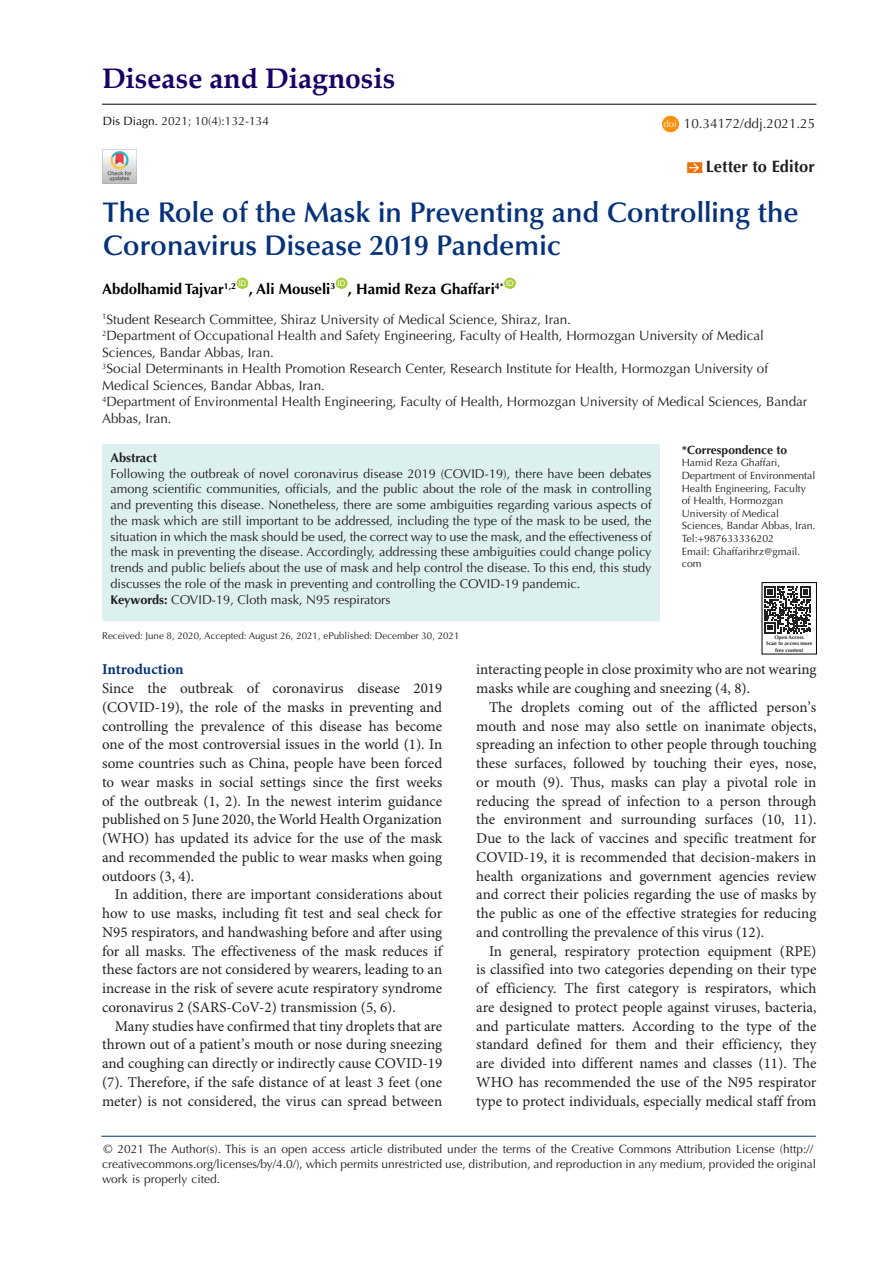
<style>
.page{position:relative;width:893px;height:1263px;background:#fff}
.page>*{position:absolute;margin:0;border:0;box-sizing:border-box;transform-origin:0 0}
.t1{font:600 28.5px/33px "Optima LT Std";color:#053278}
.t2{font:700 28.2px "Book Antiqua";color:#190066}
.t3{font:700 16.5px "Optima LT Std";color:#231f20}
.t4{font:15px/18.8px "Minion Pro";color:#231f20;text-align:justify}
.t5{font:700 15px "Optima LT Std";color:#000}
.t6{font:700 15px "Minion Pro";letter-spacing:-.005em;color:#053278}
.t7{font:13.5px/16.5px "Optima LT Std";color:#231f20}
.t8{font:12.75px/15.8px "Optima LT Std";color:#231f20;text-align:justify}
.Default{font:700 12.75px "Optima LT Std";color:#231f20}
.t9{font:12px/15px "Optima LT Std";color:#231f20}
.t10{font:700 12px "Optima LT Std";color:#231f20}
.t11{font:10.5px/12.6px "Optima LT Std";color:#231f20}
.t12{font:9.75px "Optima LT Std";color:#231f20}
.t13{font:9.45px "Optima LT Std";color:#fff}
.t14{font:7.8px "Arial";color:#fff}
.t15{font:700 5.25px "Optima LT Std";color:#231f20}
.s1{color:#040503}
.s2{font-weight:700}
</style>
<div class="page">
<hr style="left:101px;top:1136px;width:715px;height:1px;background:#053278">
<div style="left:236px;top:278px;width:12px;height:11px;background:#a6ce39;border-radius:50%"></div>
<div style="left:336px;top:278px;width:11px;height:11px;background:#a6ce39;border-radius:50%"></div>
<div style="left:504px;top:278px;width:12px;height:11px;background:#a6ce39;border-radius:50%"></div>
<img style="left:102px;top:149px;width:34px;height:34px">
<div style="left:687px;top:162px;width:15px;height:11px;background:#ed720a"></div>
<svg style="left:689px;top:162px;width:11px;height:11px"></svg>
<div style="left:102px;top:444px;width:558px;height:177px;background:#dcf0f0;border-radius:2px"></div>
<svg style="left:764px;top:586px;width:47px;height:47px"></svg>
<hr style="left:102px;top:104px;width:714px;height:1px;background:#000">
<div style="left:662px;top:116px;width:17px;height:16px;background:#f98f0c;border-radius:50%"></div>
<p class="t2" style="left:102px;top:59px;width:295px">Disease and Diagnosis</p>
<p class="t9" style="left:103px;top:113px;width:168px"><span class="s1">Dis Diagn.</span> 2021; 10(4):132-134</p>
<p class="t13" style="left:664px;top:118px;width:15px">doi</p>
<p class="t7" style="left:684px;top:115px;width:133px">10.34172/ddj.2021.25</p>
<p class="t3" style="left:706px;top:156px;width:111px">Letter to Editor</p>
<p class="t1" style="left:103px;top:197px;width:697px">The Role of the Mask in Preventing and Controlling the<br>Coronavirus Disease 2019 Pandemic</p>
<p class="t5" style="left:102px;top:281px;width:135px">Abdolhamid Tajvar<sup>1,2</sup></p>
<p class="t14" style="left:238px;top:278px;width:9px">ID</p>
<p class="t5" style="left:249px;top:281px;width:88px">, Ali Mouseli<sup>3</sup></p>
<p class="t14" style="left:338px;top:278px;width:9px">ID</p>
<p class="t5" style="left:348px;top:281px;width:157px">, Hamid Reza Ghaffari<sup>4*</sup></p>
<p class="t14" style="left:506px;top:278px;width:9px">ID</p>
<p class="t7" style="left:102px;top:311px;width:470px"><sup>1</sup>Student Research Committee, Shiraz University of Medical Science, Shiraz, Iran.</p>
<p class="t7" style="left:102px;top:327px;width:663px"><sup>2</sup>Department of Occupational Health and Safety Engineering, Faculty of Health, Hormozgan University of Medical<br>Sciences, Bandar Abbas, Iran.</p>
<p class="t7" style="left:102px;top:360px;width:668px"><sup>3</sup>Social Determinants in Health Promotion Research Center, Research Institute for Health, Hormozgan University of<br>Medical Sciences, Bandar Abbas, Iran.</p>
<p class="t7" style="left:102px;top:393px;width:707px"><sup>4</sup>Department of Environmental Health Engineering, Faculty of Health, Hormozgan University of Medical Sciences, Bandar<br>Abbas, Iran.</p>
<p class="Default" style="left:111px;top:450px;width:48px">Abstract</p>
<p class="t8" style="left:111px;top:466px;width:542px">Following the outbreak of novel coronavirus disease 2019 (COVID-19), there have been debates among scientific communities, officials, and the public about the role of the mask in controlling and preventing this disease. Nonetheless, there are some ambiguities regarding various aspects of the mask which are still important to be addressed, including the type of the mask to be used, the situation in which the mask should be used, the correct way to use the mask, and the effectiveness of the mask in preventing the disease. Accordingly, addressing these ambiguities could change policy trends and public beliefs about the use of mask and help control the disease. To this end, this study discusses the role of the mask in preventing and controlling the COVID-19 pandemic.</p>
<p class="t8" style="left:111px;top:592px;width:281px"><span class="s2">Keywords:</span> COVID-19, Cloth mask, N95 respirators</p>
<p class="t10" style="left:682px;top:443px;width:107px">*Correspondence to</p>
<p class="t11" style="left:682px;top:457px;width:135px">Hamid Reza Ghaffari,<br>Department of Environmental<br>Health Engineering, Faculty of Health, Hormozgan<br>University of Medical<br>Sciences, Bandar Abbas, Iran.</p>
<p class="t11" style="left:682px;top:532px;width:94px">Tel:+987633336202</p>
<p class="t11" style="left:682px;top:545px;width:120px">Email: Ghaffarihrz@gmail. com</p>
<p class="t12" style="left:102px;top:630px;width:359px">Received: June 8, 2020, Accepted: August 26, 2021, ePublished: December 30, 2021</p>
<p class="t15" style="left:774px;top:634px;width:31px">Open Access</p>
<p class="t15" style="left:766px;top:640px;width:48px">Scan to access more</p>
<p class="t15" style="left:775px;top:647px;width:29px">free content</p>
<p class="t6" style="left:102px;top:659px;width:83px">Introduction</p>
<p class="t4" style="left:102px;top:679px;width:342px">Since the outbreak of coronavirus disease 2019 (COVID-19), the role of the masks in preventing and controlling the prevalence of this disease has become one of the most controversial issues in the world (1). In some countries such as China, people have been forced to wear masks in social settings since the first weeks of the outbreak (1, 2). In the newest interim guidance published on 5 June 2020, the World Health Organization (WHO) has updated its advice for the use of the mask and recommended the public to wear masks when going outdoors (3, 4).</p>
<p class="t4" style="left:102px;top:886px;width:342px;text-indent:13px">In addition, there are important considerations about how to use masks, including fit test and seal check for N95 respirators, and handwashing before and after using for all masks. The effectiveness of the mask reduces if these factors are not considered by wearers, leading to an increase in the risk of severe acute respiratory syndrome coronavirus 2 (SARS-CoV-2) transmission (5, 6).</p>
<p class="t4" style="left:102px;top:1017px;width:342px;text-indent:13px">Many studies have confirmed that tiny droplets that are thrown out of a patient’s mouth or nose during sneezing and coughing can directly or indirectly cause COVID-19 (7). Therefore, if the safe distance of at least 3 feet (one meter) is not considered, the virus can spread between</p>
<p class="t4" style="left:476px;top:661px;width:342px">interacting people in close proximity who are not wearing masks while are coughing and sneezing (4, 8).</p>
<p class="t4" style="left:476px;top:698px;width:342px;text-indent:13px">The droplets coming out of the afflicted person’s mouth and nose may also settle on inanimate objects, spreading an infection to other people through touching these surfaces, followed by touching their eyes, nose, or mouth (9). Thus, masks can play a pivotal role in reducing the spread of infection to a person through the environment and surrounding surfaces (10, 11).<br>Due to the lack of vaccines and specific treatment for COVID-19, it is recommended that decision-makers in health organizations and government agencies review and correct their policies regarding the use of masks by the public as one of the effective strategies for reducing and controlling the prevalence of this virus (12).</p>
<p class="t4" style="left:476px;top:942px;width:342px;text-indent:13px">In general, respiratory protection equipment (RPE) is classified into two categories depending on their type of efficiency. The first category is respirators, which are designed to protect people against viruses, bacteria, and particulate matters. According to the type of the standard defined for them and their efficiency, they are divided into different names and classes (11). The WHO has recommended the use of the N95 respirator type to protect individuals, especially medical staff from</p>
<p class="t9" style="left:102px;top:1141px;width:716px">© 2021 The Author(s). This is an open access article distributed under the terms of the Creative Commons Attribution License (http:// creativecommons.org/licenses/by/4.0/), which permits unrestricted use, distribution, and reproduction in any medium, provided the original work is properly cited.</p>
</div>
